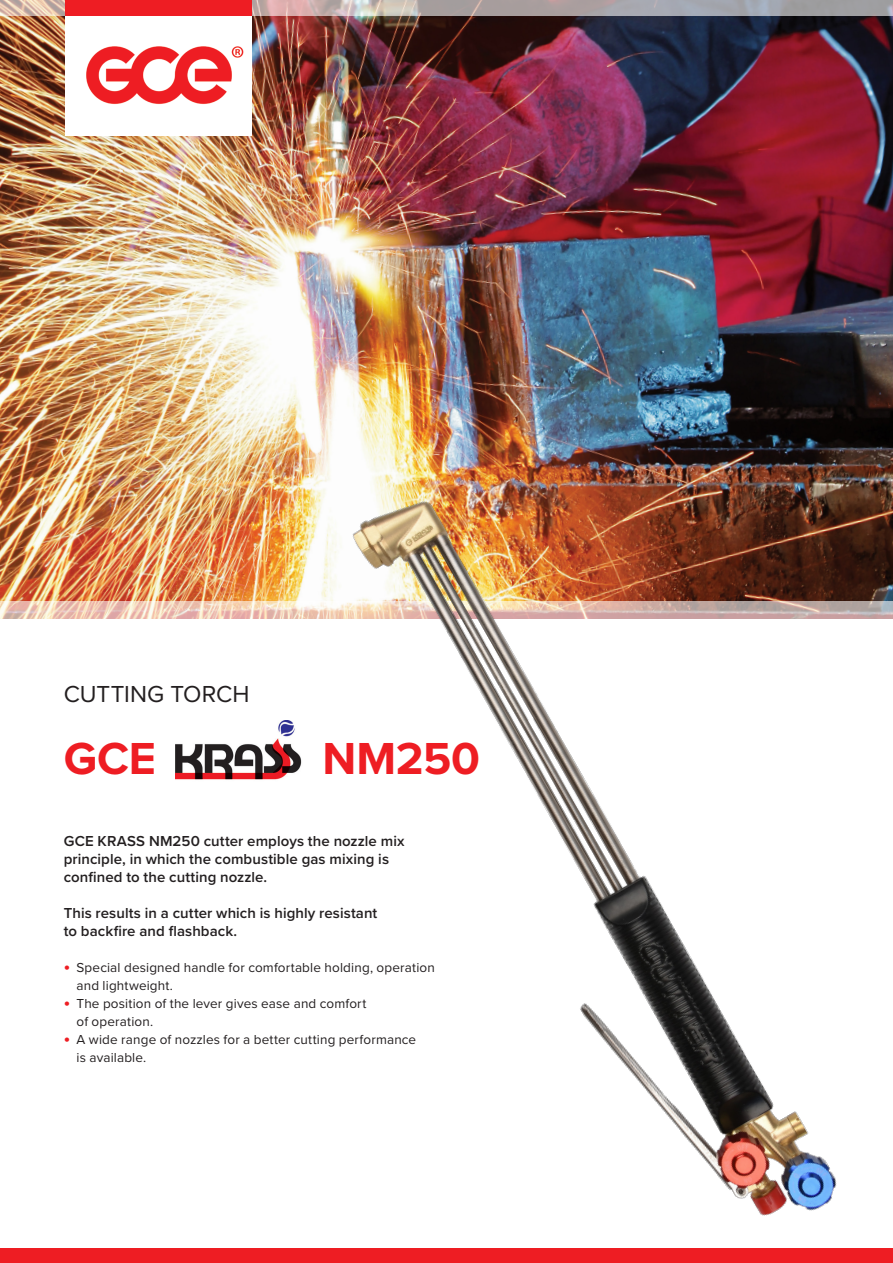
<style>
.page{position:relative;width:893px;height:1263px;background:#fff}
.page>*{position:absolute;margin:0;border:0;box-sizing:border-box;transform-origin:0 0}
.Sub-headline_Black_1{font:700 46.5px "Proxima Nova";letter-spacing:-.005em;color:#ee1d23}
.Sub-headline_Black_1-2{font:24px "Proxima Nova";color:#231f20}
.Bodycopy_10pt{font:600 15px/18px "Proxima Nova";letter-spacing:.005em;color:#231f20}
.t1{font:13.5px/18px "Proxima Nova";letter-spacing:.01em;color:#231f20}
.s1{font-weight:700;font-size:18px;color:#ee1d23}
</style>
<div class="page">
<img style="left:0;top:16px;width:893px;height:585px">
<svg style="left:0;top:601px;width:136px;height:17px;background:#edcbb9"></svg>
<div style="left:0;top:1248px;width:893px;height:15px;background:#ee1d23"></div>
<svg style="left:0;top:0;width:893px;height:16px;background:#b4aaaa"></svg>
<img style="left:66px;top:16px;width:186px;height:119px">
<div style="left:66px;top:0;width:186px;height:16px;background:#ee1d23"></div>
<img style="left:136px;top:431px;width:757px;height:785px">
<img style="left:175px;top:721px;width:127px;height:60px">
<p class="Sub-headline_Black_1-2" style="left:64px;top:676px;width:187px">CUTTING TORCH</p>
<p class="Sub-headline_Black_1" style="left:64px;top:724px;width:94px">GCE</p>
<p class="Sub-headline_Black_1" style="left:323px;top:724px;width:159px">NM250</p>
<p class="Bodycopy_10pt" style="left:64px;top:832px;width:342px">GCE KRASS NM250 cutter employs the nozzle mix principle, in which the combustible gas mixing is confined to the cutting nozzle.</p>
<p class="Bodycopy_10pt" style="left:64px;top:904px;width:315px">This results in a cutter which is highly resistant to backfire and flashback.</p>
<p class="t1" style="left:77px;top:958px;width:360px;text-indent:-13px"><span class="s1">•</span> Special designed handle for comfortable holding, operation and lightweight.</p>
<p class="t1" style="left:77px;top:994px;width:291px;text-indent:-13px"><span class="s1">•</span> The position of the lever gives ease and comfort of operation.</p>
<p class="t1" style="left:77px;top:1030px;width:341px;text-indent:-13px"><span class="s1">•</span> A wide range of nozzles for a better cutting performance is available.</p>
</div>
